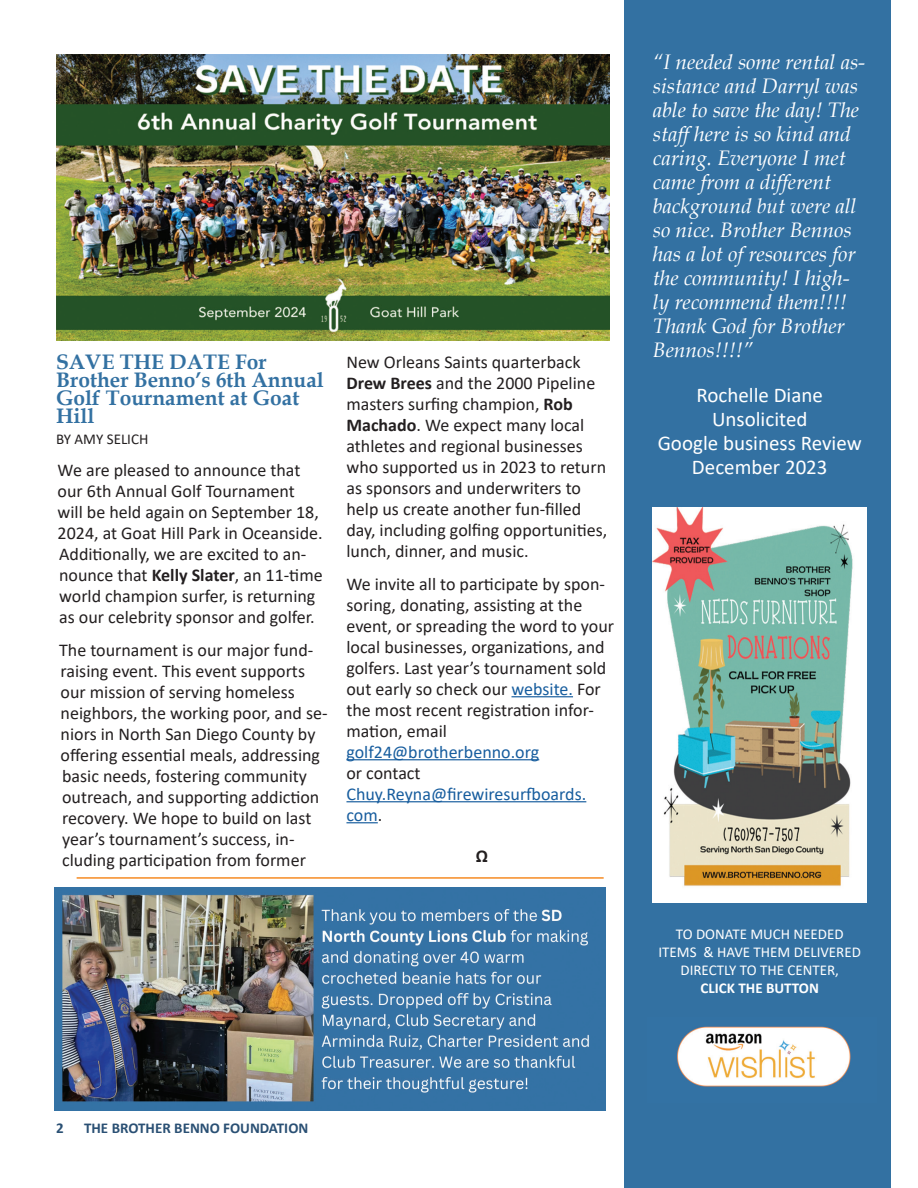
<style>
.page{position:relative;width:918px;height:1188px;background:#fff}
.page>*{position:absolute;margin:0;border:0;box-sizing:border-box;transform-origin:0 0}
.t1{font:italic 21px/24px "Book Antiqua";color:#fff}
.t2{font:700 21px/18px "Book Antiqua";color:#3371a2}
.t3{font:21px "Calibri";color:#fff}
.t4{font:18px/21px "Calibri";color:#231f20}
.t5{font:18px/21px "Calibri";color:#175d9e}
.t6{font:700 18px "Calibri";color:#231f20}
.t7{font:15px "Calibri";color:#fff}
.t8{font:700 15px "Calibri";color:#2a5074}
.t9{font:700 15px "Calibri";color:#fff}
.t10{font:15px "Calibri";color:#231f20}
.s1{font-weight:700}
.s2{color:#175d9e}
.s3{color:#231f20}
</style>
<div class="page">
<div style="left:624px;top:0;width:267px;height:1188px;background:#3371a2"></div>
<img style="left:677px;top:1026px;width:174px;height:61px">
<hr style="left:512px;top:696px;width:61px;height:1px;background:#175d9e">
<hr style="left:346px;top:759px;width:193px;height:1px;background:#175d9e">
<hr style="left:346px;top:801px;width:240px;height:1px;background:#175d9e">
<hr style="left:346px;top:822px;width:32px;height:1px;background:#175d9e">
<hr style="left:77px;top:877px;width:527px;height:2px;background:#f68b23">
<img style="left:653px;top:508px;width:214px;height:395px">
<img style="left:56px;top:54px;width:553px;height:286px">
<img style="left:54px;top:888px;width:552px;height:222px">
<p class="t2" style="left:56px;top:353px;width:269px">SAVE THE DATE For<br>Brother Benno’s 6th Annual<br>Golf Tournament at Goat<br>Hill</p>
<p class="t10" style="left:56px;top:429px;width:94px">BY AMY SELICH</p>
<p class="t4" style="left:58px;top:459px;width:267px">We are pleased to announce that our 6th Annual Golf Tournament will be held again on September 18, 2024, at Goat Hill Park in Oceanside.<br>Additionally, we are excited to an&shy;nounce that <span class="s1">Kelly Slater</span>, an 11-time world champion surfer, is returning as our celebrity sponsor and golfer.</p>
<p class="t4" style="left:59px;top:639px;width:270px">The tournament is our major fund&shy;raising event. This event supports our mission of serving homeless neighbors, the working poor, and se&shy;niors in North San Diego County by offering essential meals, addressing basic needs, fostering community outreach, and supporting addiction recovery. We hope to build on last year’s tournament’s success, in&shy;cluding participation from former</p>
<p class="t4" style="left:346px;top:351px;width:262px">New Orleans Saints quarterback<br><span class="s1">Drew Brees</span> and the 2000 Pipeline masters surfing champion, <span class="s1">Rob<br>Machado</span>. We expect many local athletes and regional businesses who supported us in 2023 to return as sponsors and underwriters to help us create another fun-filled day, including golfing opportunities, lunch, dinner, and music.</p>
<p class="t4" style="left:346px;top:573px;width:269px">We invite all to participate by spon&shy;soring, donating, assisting at the event, or spreading the word to your local businesses, organizations, and golfers. Last year’s tournament sold out early so check our <span class="s2">website.</span> For the most recent registration infor&shy;mation, email</p>
<p class="t5" style="left:346px;top:741px;width:194px">golf24@brotherbenno.org</p>
<p class="t4" style="left:346px;top:762px;width:76px">or contact</p>
<p class="t5" style="left:346px;top:783px;width:241px">Chuy.Reyna@firewiresurfboards. com<span class="s3">.</span></p>
<p class="t6" style="left:476px;top:844px;width:14px">Ω</p>
<p class="t1" style="left:653px;top:50px;width:214px">“I needed some rental as&shy;sistance and Darryl was able to save the day! The staff here is so kind and caring. Everyone I met came from a different background but were all so nice. Brother Bennos has a lot of resources for the community! I high&shy;ly recommend them!!!!<br>Thank God for Brother<br>Bennos!!!!”</p>
<p class="t3" style="left:697px;top:381px;width:128px">Rochelle Diane</p>
<p class="t3" style="left:712px;top:405px;width:97px">Unsolicited</p>
<p class="t3" style="left:658px;top:429px;width:206px">Google business Review</p>
<p class="t3" style="left:692px;top:453px;width:137px">December 2023</p>
<p class="t7" style="left:676px;top:924px;width:169px">TO DONATE MUCH NEEDED</p>
<p class="t7" style="left:659px;top:942px;width:204px">ITEMS &amp; HAVE THEM DELIVERED</p>
<p class="t7" style="left:680px;top:960px;width:160px">DIRECTLY TO THE CENTER,</p>
<p class="t9" style="left:701px;top:978px;width:120px">CLICK THE BUTTON</p>
<p class="t8" style="left:56px;top:1117px;width:9px">2</p>
<p class="t8" style="left:84px;top:1117px;width:226px">THE BROTHER BENNO FOUNDATION</p>
</div>
